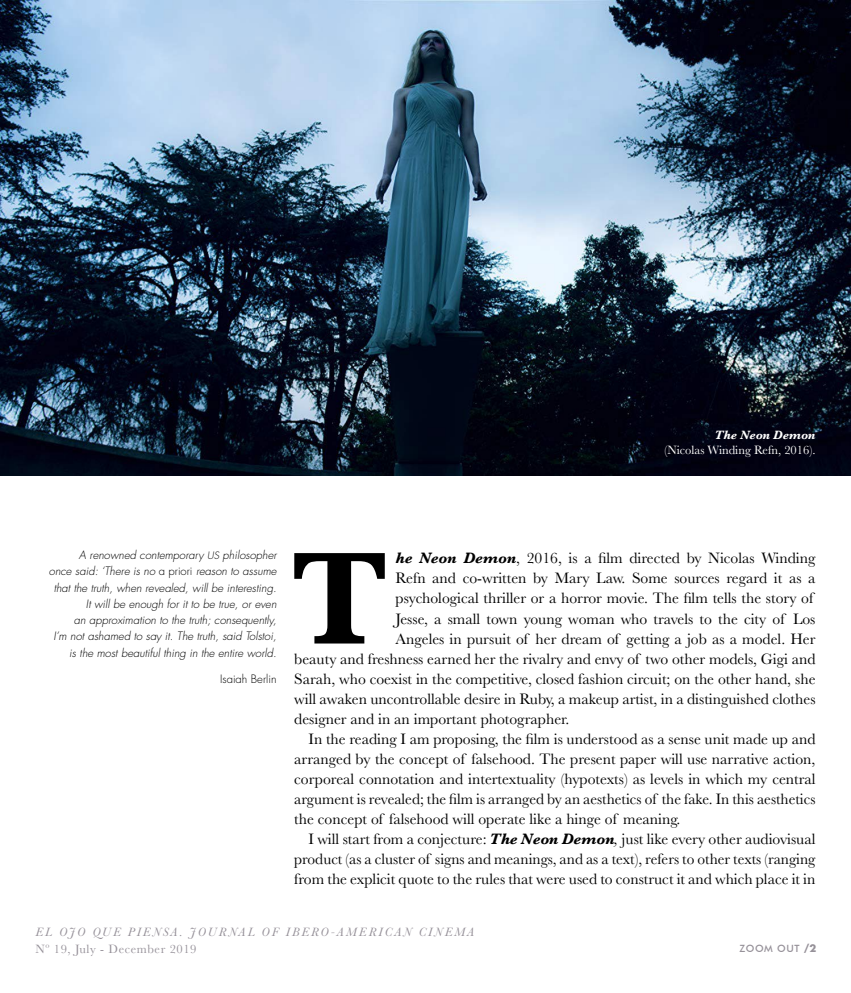
<style>
.page{position:relative;width:851px;height:993px;background:#fff}
.page>*{position:absolute;margin:0;border:0;box-sizing:border-box;transform-origin:0 0}
.t1{font:700 136.5px "Baskerville";color:#000}
.t2{font:15.62px "Baskerville";color:#000}
.t3{font:italic 12.5px "Baskerville";letter-spacing:.16em;color:#969199}
.t4{font:12.5px "Baskerville";color:#fff}
.t5{font:12.5px "Baskerville";letter-spacing:.05em;color:#969199}
.t6{font:italic 700 12.5px "Baskerville";color:#fff}
.t7{font:italic 300 11.25px/16.2px "Futura Std";color:#000;text-align:right}
.t8{font:300 11.25px "Futura Std";color:#000}
.t9{font:500 10px "Futura BT";letter-spacing:.06em;color:#969199}
.s1{font-size:10px}
.s2{font-style:normal}
.s3{font-weight:700;font-style:italic}
.s4{font-style:italic}
.s5{font-family:"Futura Std";font-weight:700}
</style>
<div class="page">
<img style="left:0;top:0;width:850px;height:475px">
<p class="t6" style="left:714px;top:426px;width:102px">The Neon Demon</p>
<p class="t4" style="left:664px;top:442px;width:153px">(Nicolas Winding Refn, 2016).</p>
<p class="t7" style="left:49px;top:547px;width:229px">A renowned contemporary <span class="s1">US</span> philosopher<br>once said: ‘There is no <span class="s2">a priori</span> reason to assume that the truth, when revealed, will be interesting.<br>It will be enough for it to be true, or even<br>an approximation to the truth; consequently,<br>I’m not ashamed to say it. The truth, said Tolstoi, is the most beautiful thing in the entire world.</p>
<p class="t8" style="left:220px;top:671px;width:58px">Isaiah Berlin</p>
<h1 class="t1" style="left:290px;top:503px;width:100px">T</h1>
<p class="t2" style="left:395px;top:548px;width:421px"><span class="s3">he Neon Demon</span>, 2016, is a film directed by Nicolas Winding</p>
<p class="t2" style="left:395px;top:568px;width:421px">Refn and co-written by Mary Law. Some sources regard it as a</p>
<p class="t2" style="left:395px;top:588px;width:419px">psychological thriller or a horror movie. The film tells the story of</p>
<p class="t2" style="left:395px;top:608px;width:421px">Jesse, a small town young woman who travels to the city of Los</p>
<p class="t2" style="left:395px;top:628px;width:421px">Angeles in pursuit of her dream of getting a job as a model. Her</p>
<p class="t2" style="left:294px;top:648px;width:522px">beauty and freshness earned her the rivalry and envy of two other models, Gigi and</p>
<p class="t2" style="left:294px;top:668px;width:522px">Sarah, who coexist in the competitive, closed fashion circuit; on the other hand, she</p>
<p class="t2" style="left:294px;top:688px;width:522px">will awaken uncontrollable desire in Ruby, a makeup artist, in a distinguished clothes</p>
<p class="t2" style="left:294px;top:708px;width:276px">designer and in an important photographer.</p>
<p class="t2" style="left:308px;top:728px;width:508px">In the reading I am proposing, the film is understood as a sense unit made up and</p>
<p class="t2" style="left:294px;top:748px;width:522px">arranged by the concept of falsehood. The present paper will use narrative action,</p>
<p class="t2" style="left:294px;top:768px;width:522px">corporeal connotation and intertextuality (hypotexts) as levels in which my central</p>
<p class="t2" style="left:294px;top:788px;width:522px">argument is revealed; the film is arranged by an aesthetics of the fake. In this aesthetics</p>
<p class="t2" style="left:294px;top:808px;width:387px">the concept of falsehood will operate like a hinge of meaning.</p>
<p class="t2" style="left:308px;top:828px;width:508px">I will start from a conjecture: <span class="s3">The Neon Demon</span><span class="s4">,</span> just like every other audiovisual</p>
<p class="t2" style="left:294px;top:848px;width:522px">product (as a cluster of signs and meanings, and as a text), refers to other texts (ranging</p>
<p class="t2" style="left:294px;top:868px;width:522px">from the explicit quote to the rules that were used to construct it and which place it in</p>
<p class="t3" style="left:35px;top:923px;width:440px">EL OJO QUE PIENSA. JOURNAL OF IBERO-AMERICAN CINEMA</p>
<p class="t5" style="left:35px;top:940px;width:163px">Nº 19, July - December 2019</p>
<p class="t9" style="left:739px;top:941px;width:78px">ZOOM OUT <span class="s5">/2</span></p>
</div>
